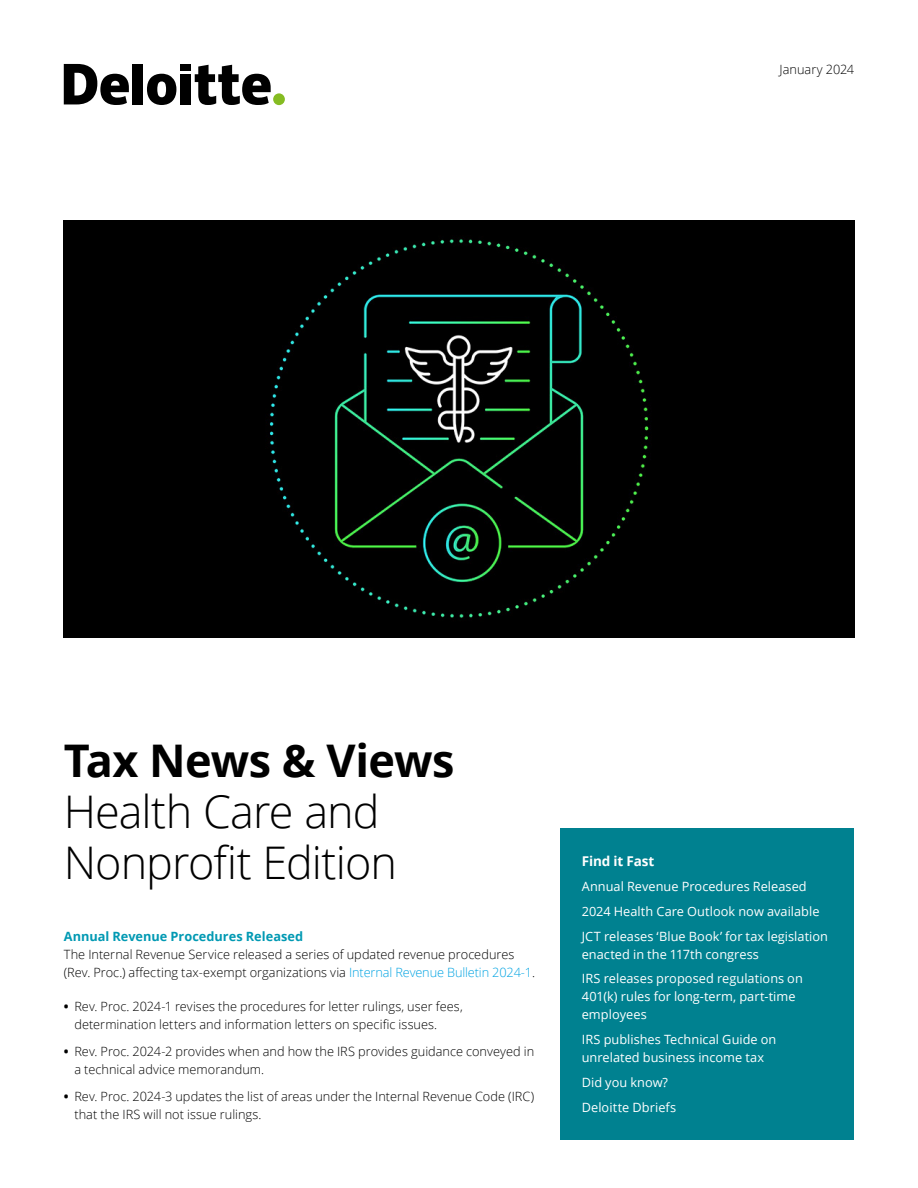
<style>
.page{position:relative;width:918px;height:1188px;background:#fff}
.page>*{position:absolute;margin:0;border:0;box-sizing:border-box;transform-origin:0 0}
.t1{font:300 45px/51px "Open Sans";letter-spacing:-.02em;color:#000}
.t2{font:700 45px "Open Sans";letter-spacing:-.015em;color:#000}
.t3{font:700 13.5px "Open Sans";letter-spacing:-.01em;color:#fff}
.t4{font:300 12.75px/18px "Open Sans";color:#000}
.t5{font:12.75px/24.8px "Open Sans";letter-spacing:.005em;color:#fff}
.t6{font:700 12.75px "Open Sans";color:#0099b3}
.s1{color:#00a3e2}
.s2{font-weight:700}
</style>
<div class="page">
<div style="left:273px;top:93px;width:12px;height:12px;background:#85bc22;border-radius:50%"></div>
<div style="left:133px;top:64px;width:10px;height:40px;background:#000"></div>
<svg style="left:147px;top:74px;width:29px;height:31px"></svg>
<div style="left:180px;top:74px;width:11px;height:30px;background:#000"></div>
<div style="left:180px;top:64px;width:11px;height:7px;background:#000"></div>
<svg style="left:195px;top:65px;width:76px;height:40px"></svg>
<svg style="left:64px;top:64px;width:65px;height:41px"></svg>
<div style="left:561px;top:828px;width:293px;height:311px;background:#008190"></div>
<div style="left:64px;top:220px;width:790px;height:417px;background:#000"></div>
<p class="t4" style="left:780px;top:60px;width:76px">January 2024</p>
<h1 class="t2" style="left:64px;top:729px;width:392px">Tax News &amp; Views</h1>
<h1 class="t1" style="left:64px;top:785px;width:335px">Health Care and<br>Nonprofit Edition</h1>
<p class="t6" style="left:64px;top:928px;width:241px">Annual Revenue Procedures Released</p>
<p class="t4" style="left:64px;top:945px;width:473px">The Internal Revenue Service released a series of updated revenue procedures (Rev. Proc.) affecting tax-exempt organizations via <span class="s1">Internal Revenue Bulletin 2024-1</span>.</p>
<p class="t4" style="left:74px;top:997px;width:390px;text-indent:-11px"><span class="s2">•</span> Rev. Proc. 2024-1 revises the procedures for letter rulings, user fees, determination letters and information letters on specific issues.</p>
<p class="t4" style="left:74px;top:1042px;width:461px;text-indent:-11px"><span class="s2">•</span> Rev. Proc. 2024-2 provides when and how the IRS provides guidance conveyed in a technical advice memorandum.</p>
<p class="t4" style="left:74px;top:1087px;width:461px;text-indent:-11px"><span class="s2">•</span> Rev. Proc. 2024-3 updates the list of areas under the Internal Revenue Code (IRC) that the IRS will not issue rulings.</p>
<p class="t3" style="left:582px;top:852px;width:74px">Find it Fast</p>
<p class="t5" style="left:582px;top:874px;width:248px">Annual Revenue Procedures Released<br>2024 Health Care Outlook now available<br>JCT releases ‘Blue Book’ for tax legislation</p>
<p class="t5" style="left:582px;top:941px;width:223px">enacted in the 117th congress<br>IRS releases proposed regulations on</p>
<p class="t5" style="left:582px;top:987px;width:215px;line-height:18px">401(k) rules for long-term, part-time employees</p>
<p class="t5" style="left:582px;top:1030px;width:196px;line-height:18px">IRS publishes Technical Guide on unrelated business income tax</p>
<p class="t5" style="left:582px;top:1070px;width:96px">Did you know?<br>Deloitte Dbriefs</p>
</div>
